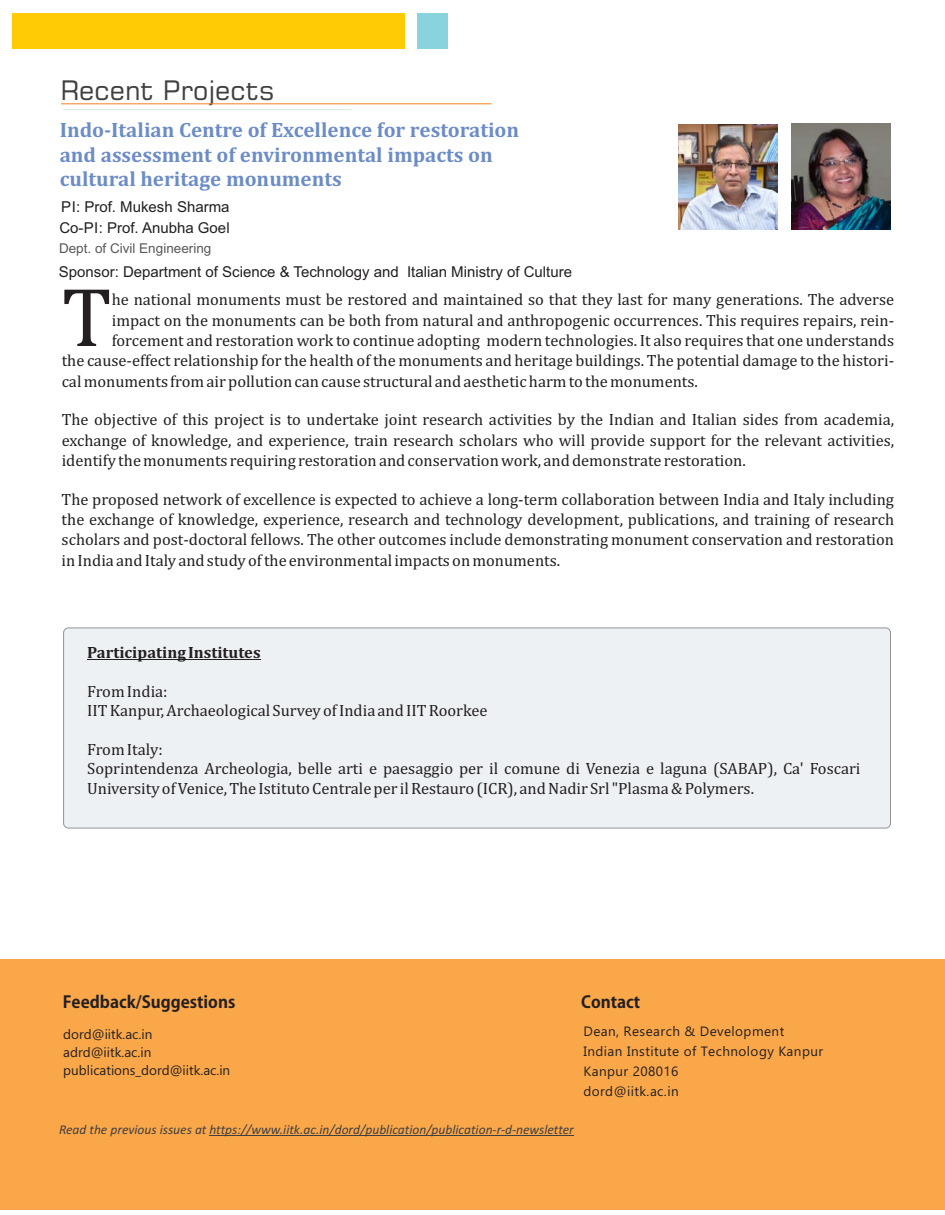
<style>
.page{position:relative;width:945px;height:1215px;background:#fff}
.page>*{position:absolute;margin:0;border:0;box-sizing:border-box;transform-origin:0 0}
.t1{font:84.45px "Cambria";color:#231f20}
.t2{font:27px "Square 721 BT";color:#404041}
.t3{font:700 21px/24.6px "Cambria";color:#6c8cc7}
.t4{font:16.5px/20.2px "Cambria";color:#231f20;text-align:justify}
.t5{font:700 16.5px "Koz Go Pro";color:#231f20}
.t6{font:700 16.5px "Cambria";color:#231f20}
.t7{font:15px "Arial";color:#231f20}
.t8{font:italic 13.5px "Calibri";color:#404041}
.t9{font:13.5px/20px "Ebrima";letter-spacing:.035em;color:#231f20}
.t10{font:13.5px/18px "Ebrima";color:#231f20}
.t11{font:13.5px "Arial";color:#58595b}
</style>
<div class="page">
<div style="left:64px;top:628px;width:826px;height:200px;background:#eef1f4;border-radius:5px"></div>
<div style="left:63px;top:628px;width:828px;height:200px;border:1px solid #939598;border-radius:5px"></div>
<div style="left:0;top:959px;width:945px;height:250px;background:#faa74a"></div>
<hr style="left:61px;top:104px;width:431px;height:1px;background:#f5821f">
<hr style="left:63px;top:109px;width:289px;height:1px;background:#d5ecde">
<hr style="left:87px;top:660px;width:174px;height:1px;background:#231f20">
<img style="left:679px;top:125px;width:98px;height:105px">
<img style="left:791px;top:123px;width:99px;height:107px">
<div style="left:12px;top:14px;width:393px;height:35px;background:#ffcb04"></div>
<div style="left:417px;top:14px;width:31px;height:35px;background:#89d3de"></div>
<hr style="left:210px;top:1136px;width:364px;height:1px;background:#404041">
<h2 class="t2" style="left:60px;top:79px;width:216px">Recent Projects</h2>
<p class="t3" style="left:60px;top:119px;width:461px">Indo-Italian Centre of Excellence for restoration and assessment of environmental impacts on cultural heritage monuments</p>
<p class="t7" style="left:61px;top:201px;width:170px">PI: Prof. Mukesh Sharma</p>
<p class="t7" style="left:59px;top:222px;width:172px">Co-PI: Prof. Anubha Goel</p>
<p class="t11" style="left:59px;top:244px;width:154px">Dept. of Civil Engineering</p>
<p class="t7" style="left:59px;top:266px;width:515px">Sponsor: Department of Science &amp; Technology and Italian Ministry of Culture</p>
<h1 class="t1" style="left:62px;top:280px;width:52px">T</h1>
<p class="t4" style="left:112px;top:291px;width:784px">he national monuments must be restored and maintained so that they last for many generations. The adverse</p>
<p class="t4" style="left:112px;top:311px;width:784px">impact on the monuments can be both from natural and anthropogenic occurrences. This requires repairs, rein-</p>
<p class="t4" style="left:112px;top:331px;width:784px">forcement and restoration work to continue adopting modern technologies. It also requires that one understands</p>
<p class="t4" style="left:62px;top:352px;width:834px">the cause-effect relationship for the health of the monuments and heritage buildings. The potential damage to the histori-</p>
<p class="t4" style="left:62px;top:372px;width:638px">cal monuments from air pollution can cause structural and aesthetic harm to the monuments.</p>
<p class="t4" style="left:62px;top:411px;width:834px">The objective of this project is to undertake joint research activities by the Indian and Italian sides from academia, exchange of knowledge, and experience, train research scholars who will provide support for the relevant activities, identify the monuments requiring restoration and conservation work, and demonstrate restoration.</p>
<p class="t4" style="left:62px;top:490px;width:834px">The proposed network of excellence is expected to achieve a long-term collaboration between India and Italy including the exchange of knowledge, experience, research and technology development, publications, and training of research scholars and post-doctoral fellows. The other outcomes include demonstrating monument conservation and restoration in India and Italy and study of the environmental impacts on monuments.</p>
<p class="t6" style="left:87px;top:645px;width:175px">Participating Institutes</p>
<p class="t4" style="left:87px;top:683px;width:402px;line-height:19.4px">From India:<br>IIT Kanpur, Archaeological Survey of India and IIT Roorkee</p>
<p class="t4" style="left:87px;top:740px;width:775px;line-height:19.8px;text-align:left">From Italy:<br>Soprintendenza Archeologia, belle arti e paesaggio per il comune di Venezia e laguna (SABAP), Ca' Foscari<br>University of Venice, The Istituto Centrale per il Restauro (ICR), and Nadir Srl "Plasma &amp; Polymers.</p>
<p class="t5" style="left:63px;top:994px;width:174px">Feedback/Suggestions</p>
<p class="t10" style="left:63px;top:1026px;width:168px">dord@iitk.ac.in adrd@iitk.ac.in publications_dord@iitk.ac.in</p>
<p class="t5" style="left:581px;top:994px;width:61px">Contact</p>
<p class="t9" style="left:583px;top:1023px;width:241px">Dean, Research &amp; Development<br>Indian Institute of Technology Kanpur<br>Kanpur 208016<br>dord@iitk.ac.in</p>
<p class="t8" style="left:59px;top:1124px;width:516px">Read the previous issues at https://www.iitk.ac.in/dord/publication/publication-r-d-newsletter</p>
</div>
